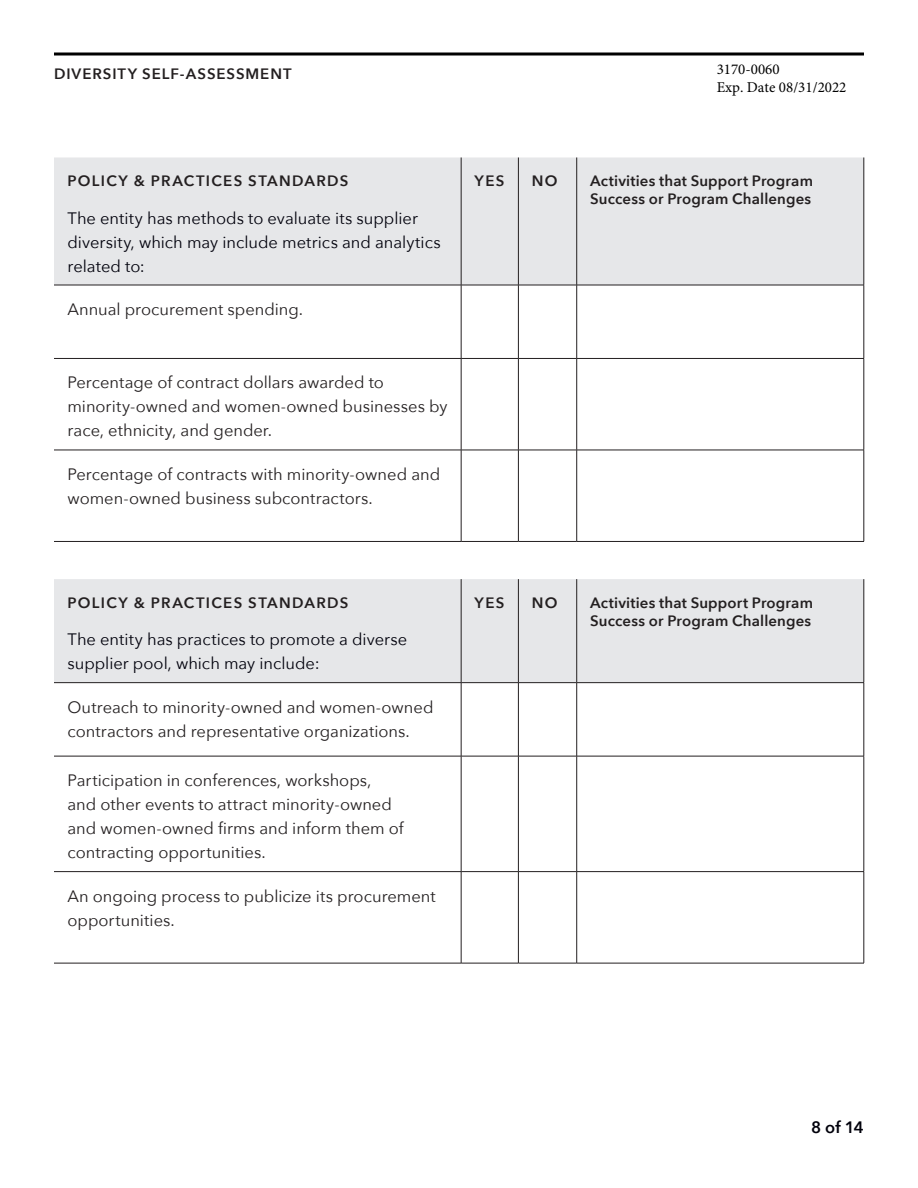
<style>
.page{position:relative;width:918px;height:1188px;background:#fff}
.page>*{position:absolute;margin:0;border:0;box-sizing:border-box;transform-origin:0 0}
.t1{font:16.5px/24px "Avenir Next";color:#231f20}
.t2{font:16.5px/24px "Avenir Next";color:#00000b}
.t3{font:600 16.5px "Avenir Next";color:#00000b}
.t4{font:600 15px/18px "Avenir Next";letter-spacing:.015em;color:#231f20;text-align:right}
.t5{font:600 15px "Avenir Next";letter-spacing:.085em;color:#231f20}
.t6{font:15px/18px "Minion Pro";color:#000}
.t7{font:600 15px "Avenir Next";letter-spacing:.06em;color:#231f20}
.s1{color:#e6e7e9}
</style>
<div class="page">
<svg style="left:54px;top:52px;width:810px;height:4px;background:#3f3f3f"></svg>
<div style="left:54px;top:158px;width:810px;height:127px;background:#e6e7e9"></div>
<hr style="left:461px;top:285px;width:57px;height:1px;background:#231f20">
<hr style="left:461px;top:285px;width:1px;height:73px;background:#231f20">
<hr style="left:518px;top:285px;width:59px;height:1px;background:#231f20">
<hr style="left:518px;top:285px;width:1px;height:73px;background:#231f20">
<hr style="left:577px;top:285px;width:287px;height:1px;background:#231f20">
<hr style="left:54px;top:358px;width:407px;height:1px;background:#231f20">
<hr style="left:461px;top:358px;width:57px;height:1px;background:#231f20">
<hr style="left:461px;top:359px;width:1px;height:91px;background:#231f20">
<hr style="left:518px;top:358px;width:59px;height:1px;background:#231f20">
<hr style="left:518px;top:359px;width:1px;height:91px;background:#231f20">
<hr style="left:577px;top:358px;width:287px;height:1px;background:#231f20">
<hr style="left:54px;top:450px;width:407px;height:1px;background:#231f20">
<hr style="left:461px;top:450px;width:57px;height:1px;background:#231f20">
<hr style="left:461px;top:450px;width:1px;height:91px;background:#231f20">
<hr style="left:518px;top:450px;width:59px;height:1px;background:#231f20">
<hr style="left:518px;top:450px;width:1px;height:91px;background:#231f20">
<hr style="left:577px;top:450px;width:287px;height:1px;background:#231f20">
<hr style="left:54px;top:541px;width:407px;height:1px;background:#231f20">
<hr style="left:461px;top:541px;width:57px;height:1px;background:#231f20">
<hr style="left:518px;top:541px;width:59px;height:1px;background:#231f20">
<hr style="left:577px;top:541px;width:287px;height:1px;background:#231f20">
<hr style="left:518px;top:158px;width:1px;height:127px;background:#231f20">
<hr style="left:576px;top:158px;width:1px;height:127px;background:#231f20">
<hr style="left:461px;top:158px;width:1px;height:127px;background:#231f20">
<hr style="left:864px;top:158px;width:1px;height:127px;background:#231f20">
<hr style="left:54px;top:285px;width:407px;height:1px;background:#231f20">
<hr style="left:576px;top:285px;width:1px;height:73px;background:#231f20">
<hr style="left:864px;top:285px;width:1px;height:73px;background:#231f20">
<hr style="left:576px;top:359px;width:1px;height:91px;background:#231f20">
<hr style="left:864px;top:359px;width:1px;height:91px;background:#231f20">
<hr style="left:576px;top:450px;width:1px;height:91px;background:#231f20">
<hr style="left:864px;top:450px;width:1px;height:91px;background:#231f20">
<div style="left:54px;top:579px;width:810px;height:103px;background:#e6e7e9"></div>
<hr style="left:461px;top:682px;width:57px;height:1px;background:#231f20">
<hr style="left:461px;top:683px;width:1px;height:73px;background:#231f20">
<hr style="left:518px;top:682px;width:59px;height:1px;background:#231f20">
<hr style="left:518px;top:683px;width:1px;height:73px;background:#231f20">
<hr style="left:577px;top:682px;width:287px;height:1px;background:#231f20">
<hr style="left:54px;top:756px;width:407px;height:1px;background:#231f20">
<hr style="left:461px;top:756px;width:57px;height:1px;background:#231f20">
<hr style="left:461px;top:756px;width:1px;height:115px;background:#231f20">
<hr style="left:518px;top:756px;width:59px;height:1px;background:#231f20">
<hr style="left:518px;top:756px;width:1px;height:115px;background:#231f20">
<hr style="left:577px;top:756px;width:287px;height:1px;background:#231f20">
<hr style="left:54px;top:871px;width:407px;height:1px;background:#231f20">
<hr style="left:461px;top:871px;width:57px;height:1px;background:#231f20">
<hr style="left:461px;top:872px;width:1px;height:91px;background:#231f20">
<hr style="left:518px;top:871px;width:59px;height:1px;background:#231f20">
<hr style="left:518px;top:872px;width:1px;height:91px;background:#231f20">
<hr style="left:577px;top:871px;width:287px;height:1px;background:#231f20">
<hr style="left:54px;top:963px;width:407px;height:1px;background:#231f20">
<hr style="left:461px;top:963px;width:57px;height:1px;background:#231f20">
<hr style="left:518px;top:963px;width:59px;height:1px;background:#231f20">
<hr style="left:577px;top:963px;width:287px;height:1px;background:#231f20">
<hr style="left:518px;top:579px;width:1px;height:103px;background:#231f20">
<hr style="left:576px;top:579px;width:1px;height:103px;background:#231f20">
<hr style="left:461px;top:579px;width:1px;height:103px;background:#231f20">
<hr style="left:864px;top:579px;width:1px;height:103px;background:#231f20">
<hr style="left:54px;top:682px;width:407px;height:1px;background:#231f20">
<hr style="left:576px;top:683px;width:1px;height:73px;background:#231f20">
<hr style="left:864px;top:683px;width:1px;height:73px;background:#231f20">
<hr style="left:576px;top:756px;width:1px;height:115px;background:#231f20">
<hr style="left:864px;top:756px;width:1px;height:115px;background:#231f20">
<hr style="left:576px;top:872px;width:1px;height:91px;background:#231f20">
<hr style="left:864px;top:872px;width:1px;height:91px;background:#231f20">
<p class="t7" style="left:54px;top:61px;width:239px">DIVERSITY SELF-ASSESSMENT</p>
<p class="t6" style="left:717px;top:60px;width:131px">3170-0060<br>Exp. Date 08/31/2022</p>
<p class="t5" style="left:68px;top:168px;width:303px">POLICY &amp; PRACTICES STANDARDS<span class="s1">L]]</span></p>
<p class="t2" style="left:68px;top:205px;width:375px">The entity has methods to evaluate its supplier diversity, which may include metrics and analytics related to:</p>
<p class="t1" style="left:68px;top:297px;width:237px">Annual procurement spending.</p>
<p class="t1" style="left:68px;top:370px;width:382px">Percentage of contract dollars awarded to minority-owned and women-owned businesses by race, ethnicity, and gender.</p>
<p class="t1" style="left:68px;top:462px;width:374px">Percentage of contracts with minority-owned and women-owned business subcontractors.</p>
<p class="t4" style="left:475px;top:171px;width:37px">YES<span class="s1">.</span></p>
<p class="t4" style="left:532px;top:171px;width:283px">NO<span class="s1">.</span> Activities that Support Program<br>Success or Program Challenges</p>
<p class="t5" style="left:68px;top:590px;width:303px">POLICY &amp; PRACTICES STANDARDS<span class="s1">L]]</span></p>
<p class="t2" style="left:68px;top:627px;width:341px">The entity has practices to promote a diverse supplier pool, which may include:</p>
<p class="t1" style="left:68px;top:694px;width:368px">Outreach to minority-owned and women-owned contractors and representative organizations.</p>
<p class="t1" style="left:68px;top:768px;width:338px">Participation in conferences, workshops, and other events to attract minority-owned and women-owned firms and inform them of contracting opportunities.</p>
<p class="t1" style="left:68px;top:883px;width:370px">An ongoing process to publicize its procurement opportunities.</p>
<p class="t4" style="left:475px;top:593px;width:37px">YES<span class="s1">.</span></p>
<p class="t4" style="left:532px;top:593px;width:283px">NO<span class="s1">.</span> Activities that Support Program<br>Success or Program Challenges</p>
<p class="t3" style="left:811px;top:1113px;width:54px">8 of 14</p>
</div>
